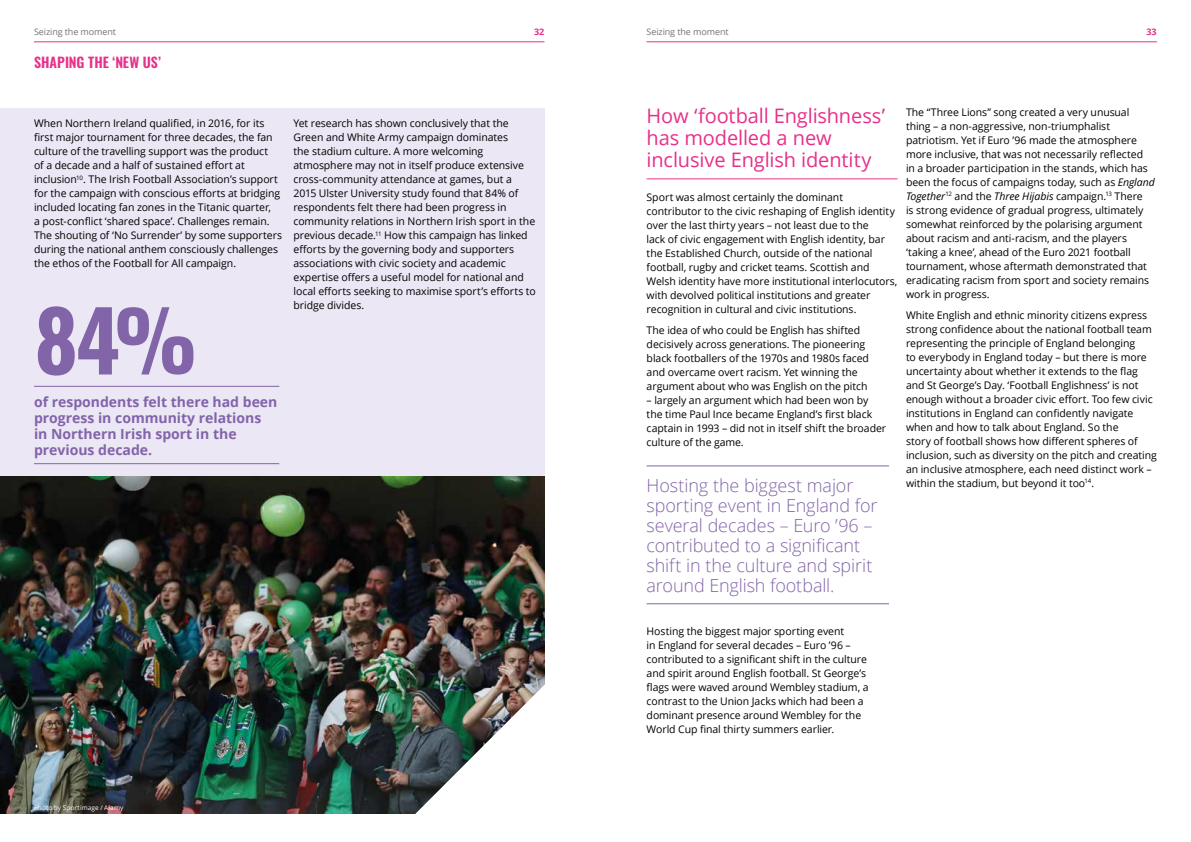
<style>
.page{position:relative;width:1191px;height:842px;background:#fff}
.page>*{position:absolute;margin:0;border:0;box-sizing:border-box;transform-origin:0 0}
.Large{font:700 83px "Oswald";color:#8264a9}
.t1{font:20px/22px "Open Sans";letter-spacing:-.005em;color:#e7308a}
.t2{font:300 18px/20px "Open Sans";letter-spacing:-.005em;color:#8264a9}
.stat_text{font:700 14px/16px "Open Sans";color:#8264a9}
.t3{font:600 14px "Oswald";letter-spacing:.005em;color:#e7308a}
.Body{font:10.5px/14px "Open Sans";letter-spacing:-.005em;color:#000}
.t4{font:9px "Open Sans";letter-spacing:-.01em;color:#767576}
.t5{font:700 9px "Open Sans";color:#e7308a}
.t6{font:6.5px "Open Sans";letter-spacing:.01em;color:#fff}
.s1{font-style:italic}
</style>
<div class="page">
<div style="left:0;top:108px;width:544px;height:706px;background:#ebe7f4"></div>
<hr style="left:34px;top:386px;width:245px;height:1px;background:#8264a9">
<hr style="left:34px;top:463px;width:245px;height:1px;background:#8264a9">
<img style="left:0;top:477px;width:544px;height:337px">
<hr style="left:646px;top:178px;width:251px;height:1px;background:#e7308a">
<hr style="left:646px;top:465px;width:243px;height:1px;background:#8264a9">
<hr style="left:646px;top:603px;width:243px;height:1px;background:#8264a9">
<img style="left:415px;top:682px;width:130px;height:132px">
<hr style="left:34px;top:41px;width:510px;height:1px;background:#e7308a">
<hr style="left:646px;top:41px;width:511px;height:1px;background:#e7308a">
<p class="t4" style="left:34px;top:26px;width:84px">Seizing the moment</p>
<p class="t5" style="left:534px;top:26px;width:12px">32</p>
<p class="t4" style="left:646px;top:26px;width:84px">Seizing the moment</p>
<p class="t5" style="left:1146px;top:26px;width:12px">33</p>
<h3 class="t3" style="left:34px;top:55px;width:128px">SHAPING THE ‘NEW US’</h3>
<p class="Body" style="left:34px;top:116px;width:249px">When Northern Ireland qualified, in 2016, for its first major tournament for three decades, the fan culture of the travelling support was the product<br>of a decade and a half of sustained effort at inclusion<sup>10</sup>. The Irish Football Association’s support for the campaign with conscious efforts at bridging included locating fan zones in the Titanic quarter,<br>a post-conflict ‘shared space’. Challenges remain.<br>The shouting of ‘No Surrender’ by some supporters during the national anthem consciously challenges the ethos of the Football for All campaign.</p>
<p class="Body" style="left:293px;top:116px;width:244px">Yet research has shown conclusively that the Green and White Army campaign dominates<br>the stadium culture. A more welcoming atmosphere may not in itself produce extensive cross-community attendance at games, but a 2015 Ulster University study found that 84% of respondents felt there had been progress in community relations in Northern Irish sport in the previous decade.<sup>11</sup> How this campaign has linked efforts by the governing body and supporters associations with civic society and academic expertise offers a useful model for national and local efforts seeking to maximise sport’s efforts to bridge divides.</p>
<p class="Large" style="left:35px;top:297px;width:164px">84%</p>
<p class="stat_text" style="left:34px;top:393px;width:245px">of respondents felt there had been progress in community relations in Northern Irish sport in the previous decade.</p>
<p class="t6" style="left:34px;top:804px;width:91px">Photo by Sportimage / Alamy</p>
<h3 class="t1" style="left:646px;top:104px;width:240px">How ‘football Englishness’ has modelled a new inclusive English identity</h3>
<p class="Body" style="left:646px;top:190px;width:252px">Sport was almost certainly the dominant contributor to the civic reshaping of English identity over the last thirty years – not least due to the<br>lack of civic engagement with English identity, bar the Established Church, outside of the national football, rugby and cricket teams. Scottish and Welsh identity have more institutional interlocutors, with devolved political institutions and greater recognition in cultural and civic institutions.</p>
<p class="Body" style="left:646px;top:323px;width:224px">The idea of who could be English has shifted decisively across generations. The pioneering black footballers of the 1970s and 1980s faced and overcame overt racism. Yet winning the argument about who was English on the pitch</p>
<p class="Body" style="left:646px;top:393px;width:241px">– largely an argument which had been won by the time Paul Ince became England’s first black captain in 1993 – did not in itself shift the broader culture of the game.</p>
<h3 class="t2" style="left:646px;top:475px;width:232px">Hosting the biggest major sporting event in England for several decades – Euro ’96 – contributed to a significant shift in the culture and spirit around English football.</h3>
<p class="Body" style="left:906px;top:105px;width:250px">The “Three Lions” song created a very unusual thing – a non-aggressive, non-triumphalist patriotism. Yet if Euro ’96 made the atmosphere more inclusive, that was not necessarily reflected<br>in a broader participation in the stands, which has been the focus of campaigns today, such as <span class="s1">England Together</span><sup>12</sup> and the <span class="s1">Three Hijabis</span> campaign.<sup>13</sup> There<br>is strong evidence of gradual progress, ultimately somewhat reinforced by the polarising argument about racism and anti-racism, and the players ‘taking a knee’, ahead of the Euro 2021 football tournament, whose aftermath demonstrated that eradicating racism from sport and society remains work in progress.</p>
<p class="Body" style="left:906px;top:308px;width:252px">White English and ethnic minority citizens express strong confidence about the national football team representing the principle of England belonging<br>to everybody in England today – but there is more uncertainty about whether it extends to the flag and St George’s Day. ‘Football Englishness’ is not enough without a broader civic effort. Too few civic institutions in England can confidently navigate when and how to talk about England. So the<br>story of football shows how different spheres of inclusion, such as diversity on the pitch and creating an inclusive atmosphere, each need distinct work – within the stadium, but beyond it too<sup>14</sup>.</p>
<p class="Body" style="left:646px;top:624px;width:223px">Hosting the biggest major sporting event<br>in England for several decades – Euro ’96 – contributed to a significant shift in the culture and spirit around English football. St George’s flags were waved around Wembley stadium, a contrast to the Union Jacks which had been a dominant presence around Wembley for the World Cup final thirty summers earlier.</p>
</div>
